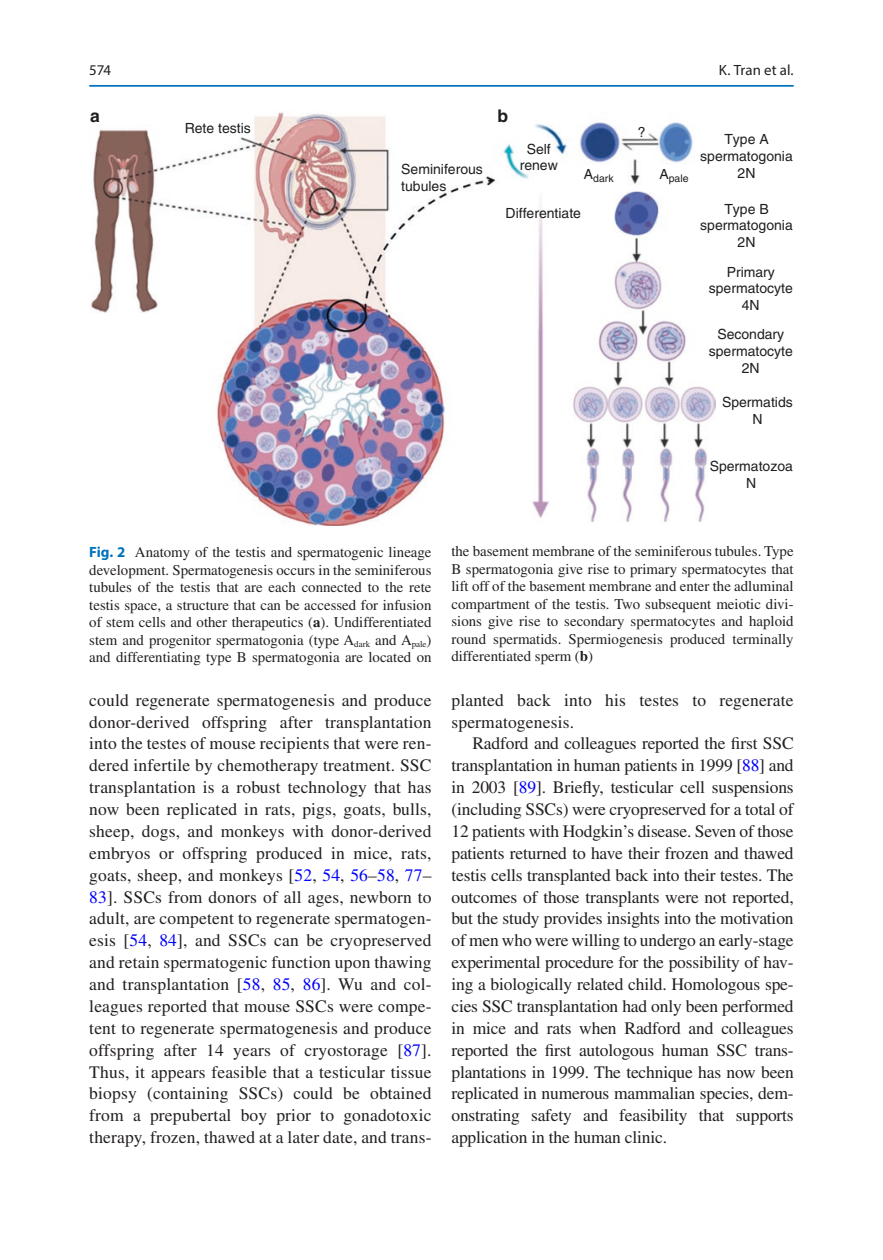
<style>
.page{position:relative;width:883px;height:1260px;background:#fff}
.page>*{position:absolute;margin:0;border:0;box-sizing:border-box;transform-origin:0 0}
.t1{font:17.5px/21.9px "Times LT Std";letter-spacing:.01em;color:#231f20;text-align:justify}
.t2{font:17.5px "Helvetica Bold 2";color:#1d1e1f}
.t3{font:14.88px/17.5px "Times LT Std";color:#231f20;text-align:justify}
.t4{font:14.88px "Myriad Pro";letter-spacing:.005em;color:#231f20}
.t5{font:14px/16.8px "Helvetica 2";color:#1d1e1f;text-align:center}
.t6{font:10.5px "Helvetica 2";color:#1d1e1f}
.s1{font-family:"Myriad Pro";font-weight:700;color:#0073bc}
.s2{font-weight:700}
.s3{color:#0000fa}
</style>
<div class="page">
<img style="left:91px;top:112px;width:624px;height:414px">
<hr style="left:89px;top:85px;width:705px;height:2px;background:#0073bc">
<p class="t4" style="left:89px;top:61px;width:23px">574</p>
<p class="t4" style="left:719px;top:61px;width:76px">K. Tran et al.</p>
<p class="t2" style="left:90px;top:105px;width:11px">a</p>
<p class="t2" style="left:498px;top:105px;width:12px">b</p>
<p class="t5" style="left:185px;top:120px;width:68px">Rete testis</p>
<p class="t5" style="left:401px;top:160px;width:83px;text-align:left">Seminiferous tubules</p>
<p class="t5" style="left:520px;top:140px;width:40px">Self renew</p>
<p class="t5" style="left:638px;top:124px;width:9px">?</p>
<p class="t6" style="left:584px;top:173px;width:31px"><sup>A</sup>dark</p>
<p class="t6" style="left:659px;top:173px;width:31px"><sup>A</sup>pale</p>
<p class="t5" style="left:506px;top:205px;width:77px">Differentiate</p>
<p class="t5" style="left:700px;top:131px;width:94px">Type A spermatogonia<br>2N</p>
<p class="t5" style="left:700px;top:200px;width:94px">Type B spermatogonia<br>2N</p>
<p class="t5" style="left:709px;top:263px;width:86px">Primary spermatocyte<br>4N</p>
<p class="t5" style="left:709px;top:326px;width:86px">Secondary spermatocyte<br>2N</p>
<p class="t5" style="left:722px;top:393px;width:72px">Spermatids<br>N</p>
<p class="t5" style="left:710px;top:457px;width:85px">Spermatozoa<br>N</p>
<p class="t3" style="left:89px;top:543px;width:344px"><span class="s1">Fig. 2</span> Anatomy of the testis and spermatogenic lineage development. Spermatogenesis occurs in the seminiferous tubules of the testis that are each connected to the rete testis space, a structure that can be accessed for infusion of stem cells and other therapeutics (<span class="s2">a</span>). Undifferentiated stem and progenitor spermatogonia (type A<sub>dark</sub> and A<sub>pale</sub>) and differentiating type B spermatogonia are located on</p>
<p class="t3" style="left:451px;top:542px;width:344px">the basement membrane of the seminiferous tubules. Type B spermatogonia give rise to primary spermatocytes that lift off of the basement membrane and enter the adluminal compartment of the testis. Two subsequent meiotic divi&shy;sions give rise to secondary spermatocytes and haploid round spermatids. Spermiogenesis produced terminally differentiated sperm (<span class="s2">b</span>)</p>
<p class="t1" style="left:89px;top:689px;width:344px">could regenerate spermatogenesis and produce donor-derived offspring after transplantation into the testes of mouse recipients that were ren&shy;dered infertile by chemotherapy treatment. SSC transplantation is a robust technology that has now been replicated in rats, pigs, goats, bulls, sheep, dogs, and monkeys with donor-derived embryos or offspring produced in mice, rats, goats, sheep, and monkeys [<span class="s3">52</span>, <span class="s3">54</span>, <span class="s3">56</span>–<span class="s3">58</span>, <span class="s3">77</span>– <span class="s3">83</span>]. SSCs from donors of all ages, newborn to adult, are competent to regenerate spermatogen&shy;esis [<span class="s3">54</span>, <span class="s3">84</span>], and SSCs can be cryopreserved and retain spermatogenic function upon thawing and transplantation [<span class="s3">58</span>, <span class="s3">85</span>, <span class="s3">86</span>]. Wu and col&shy;leagues reported that mouse SSCs were compe&shy;tent to regenerate spermatogenesis and produce offspring after 14 years of cryostorage [<span class="s3">87</span>].<br>Thus, it appears feasible that a testicular tissue biopsy (containing SSCs) could be obtained from a prepubertal boy prior to gonadotoxic therapy, frozen, thawed at a later date, and trans-</p>
<p class="t1" style="left:451px;top:689px;width:344px">planted back into his testes to regenerate spermatogenesis.</p>
<p class="t1" style="left:451px;top:733px;width:344px;text-indent:21px">Radford and colleagues reported the first SSC transplantation in human patients in 1999 [<span class="s3">88</span>] and in 2003 [<span class="s3">89</span>]. Briefly, testicular cell suspensions (including SSCs) were cryopreserved for a total of 12 patients with Hodgkin’s disease. Seven of those patients returned to have their frozen and thawed testis cells transplanted back into their testes. The outcomes of those transplants were not reported, but the study provides insights into the motivation of men who were willing to undergo an early-stage experimental procedure for the possibility of hav&shy;ing a biologically related child. Homologous spe&shy;cies SSC transplantation had only been performed in mice and rats when Radford and colleagues reported the first autologous human SSC trans&shy;plantations in 1999. The technique has now been replicated in numerous mammalian species, dem&shy;onstrating safety and feasibility that supports application in the human clinic.</p>
</div>
